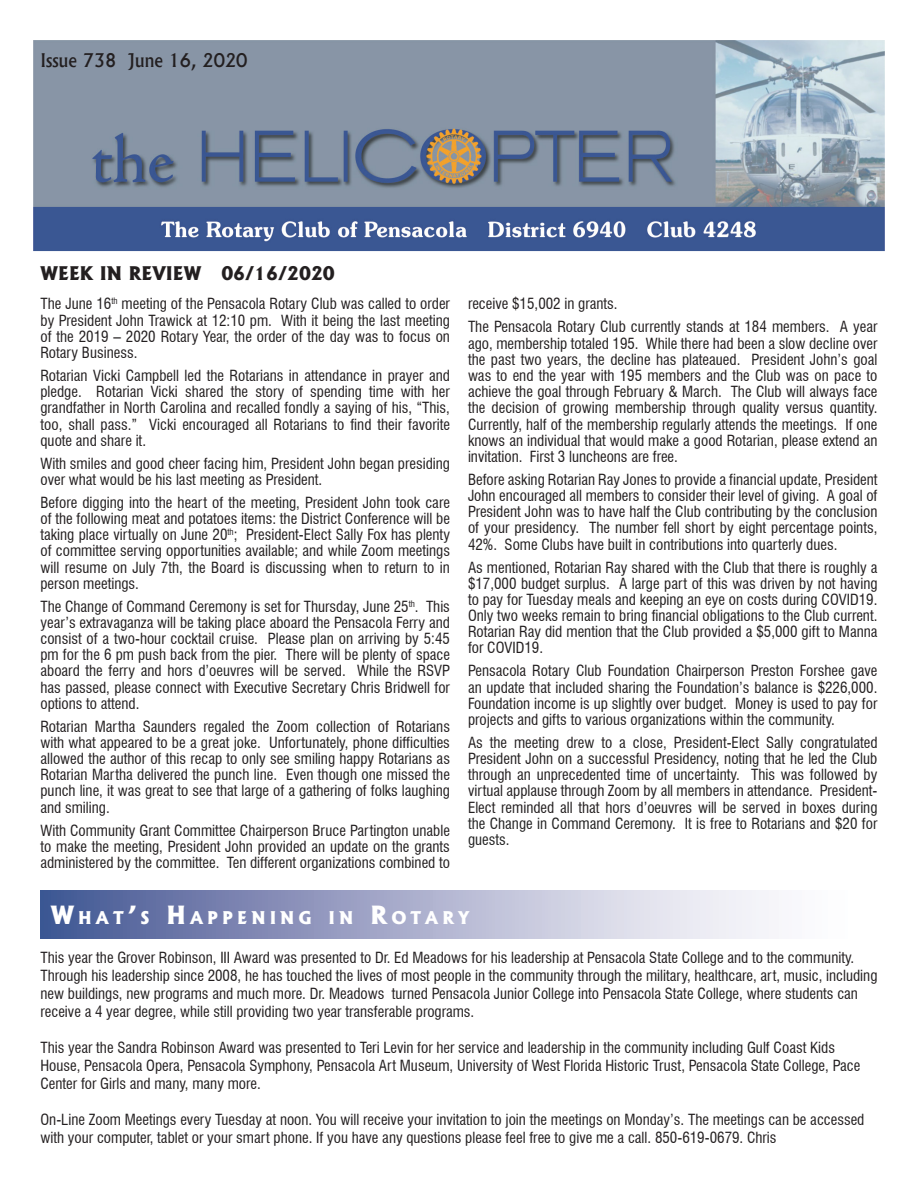
<style>
.page{position:relative;width:918px;height:1188px;background:#fff}
.page>*{position:absolute;margin:0;border:0;box-sizing:border-box;transform-origin:0 0}
.t1{font:800 18px "Albertus";color:#231f20}
.t2{font:500 18px "Albertus";color:#231f20}
.t3{font:800 16.8px "Albertus";letter-spacing:.245em;color:#fff}
.t4{font:condensed 15px/16.2px "Swiss 721 BT";color:#231f20;text-align:justify}
.s1{color:#222}
.s2{font-size:24px}
</style>
<div class="page">
<img style="left:33px;top:40px;width:852px;height:212px">
<div style="left:40px;top:890px;width:840px;height:49px;background:linear-gradient(to right,#4b5b96,#fff)"></div>
<p class="t2" style="left:40px;top:49px;width:209px">Issue 738 June 16, 2020</p>
<p class="t1" style="left:40px;top:262px;width:296px">WEEK IN REVIEW 06/16/2020</p>
<p class="t4" style="left:40px;top:296px;width:411px">The June 16<sup>th</sup> meeting of the Pensacola Rotary Club was called to order by President John Trawick at 12:10 pm. With it being the last meeting of the 2019 – 2020 Rotary Year, the order of the day was to focus on Rotary Business.</p>
<p class="t4" style="left:40px;top:367px;width:411px">Rotarian Vicki Campbell led the Rotarians in attendance in prayer and pledge. Rotarian Vicki shared the story of spending time with her grandfather in North Carolina and recalled fondly a saying of his, “This, too, shall pass.” Vicki encouraged all Rotarians to find their favorite quote and share it.</p>
<p class="t4" style="left:40px;top:455px;width:411px">With smiles and good cheer facing him, President John began presiding over what would be his last meeting as President.</p>
<p class="t4" style="left:40px;top:494px;width:411px">Before digging into the heart of the meeting, President John took care of the following meat and potatoes items: the District Conference will be taking place virtually on June 20<sup>th</sup>; President-Elect Sally Fox has plenty of committee serving opportunities available; and while Zoom meetings will resume on July 7th, the Board is discussing when to return to in person meetings.</p>
<p class="t4" style="left:40px;top:598px;width:411px">The Change of Command Ceremony is set for Thursday, June 25<sup>th</sup>. This year’s extravaganza will be taking place aboard the Pensacola Ferry and consist of a two-hour cocktail cruise. Please plan on arriving by 5:45 pm for the 6 pm push back from the pier. There will be plenty of space aboard the ferry and <span class="s1">hors d’oeuvres</span> will be served. While the RSVP has passed, please connect with Executive Secretary Chris Bridwell for options to attend.</p>
<p class="t4" style="left:40px;top:718px;width:411px">Rotarian Martha Saunders regaled the Zoom collection of Rotarians with what appeared to be a great joke. Unfortunately, phone difficulties allowed the author of this recap to only see smiling happy Rotarians as Rotarian Martha delivered the punch line. Even though one missed the punch line, it was great to see that large of a gathering of folks laughing and smiling.</p>
<p class="t4" style="left:40px;top:822px;width:411px">With Community Grant Committee Chairperson Bruce Partington unable to make the meeting, President John provided an update on the grants administered by the committee. Ten different organizations combined to</p>
<p class="t4" style="left:468px;top:296px;width:151px">receive $15,002 in grants.</p>
<p class="t4" style="left:468px;top:319px;width:411px">The Pensacola Rotary Club currently stands at 184 members. A year ago, membership totaled 195. While there had been a slow decline over the past two years, the decline has plateaued. President John’s goal was to end the year with 195 members and the Club was on pace to achieve the goal through February &amp; March. The Club will always face the decision of growing membership through quality versus quantity.<br>Currently, half of the membership regularly attends the meetings. If one knows an individual that would make a good Rotarian, please extend an invitation. First 3 luncheons are free.</p>
<p class="t4" style="left:468px;top:471px;width:411px">Before asking Rotarian Ray Jones to provide a financial update, President John encouraged all members to consider their level of giving. A goal of President John was to have half the Club contributing by the conclusion of your presidency. The number fell short by eight percentage points, 42%. Some Clubs have built in contributions into quarterly dues.</p>
<p class="t4" style="left:468px;top:559px;width:411px">As mentioned, Rotarian Ray shared with the Club that there is roughly a $17,000 budget surplus. A large part of this was driven by not having to pay for Tuesday meals and keeping an eye on costs during COVID19.<br>Only two weeks remain to bring financial obligations to the Club current.<br>Rotarian Ray did mention that the Club provided a $5,000 gift to Manna for COVID19.</p>
<p class="t4" style="left:468px;top:663px;width:411px">Pensacola Rotary Club Foundation Chairperson Preston Forshee gave an update that included sharing the Foundation’s balance is $226,000.<br>Foundation income is up slightly over budget. Money is used to pay for projects and gifts to various organizations within the community.</p>
<p class="t4" style="left:468px;top:734px;width:411px">As the meeting drew to a close, President-Elect Sally congratulated President John on a successful Presidency, noting that he led the Club through an unprecedented time of uncertainty. This was followed by virtual applause through Zoom by all members in attendance. President-Elect reminded all that <span class="s1">hors d’oeuvres will be served in boxes during the Change in Command Ceremony. It is free to Rotarians and $20 for guests.</span></p>
<p class="t3" style="left:51px;top:907px;width:420px"><span class="s2">W</span>HAT<span class="s2">’</span>S <span class="s2">H</span> APPENING IN <span class="s2">R</span>OTARY</p>
<p class="t4" style="left:40px;top:948px;width:838px;line-height:18px;text-align:left">This year the Grover Robinson, III Award was presented to Dr. Ed Meadows for his leadership at Pensacola State College and to the community.<br>Through his leadership since 2008, he has touched the lives of most people in the community through the military, healthcare, art, music, including new buildings, new programs and much more. Dr. Meadows turned Pensacola Junior College into Pensacola State College, where students can receive a 4 year degree, while still providing two year transferable programs.</p>
<p class="t4" style="left:40px;top:1038px;width:821px;line-height:18px;text-align:left">This year the Sandra Robinson Award was presented to Teri Levin for her service and leadership in the community including Gulf Coast Kids<br>House, Pensacola Opera, Pensacola Symphony, Pensacola Art Museum, University of West Florida Historic Trust, Pensacola State College, Pace<br>Center for Girls and many, many more.</p>
<p class="t4" style="left:40px;top:1110px;width:825px;line-height:18px">On-Line Zoom Meetings every Tuesday at noon. You will receive your invitation to join the meetings on Monday’s. The meetings can be accessed with your computer, tablet or your smart phone. If you have any questions please feel free to give me a call. 850-619-0679. Chris</p>
</div>
